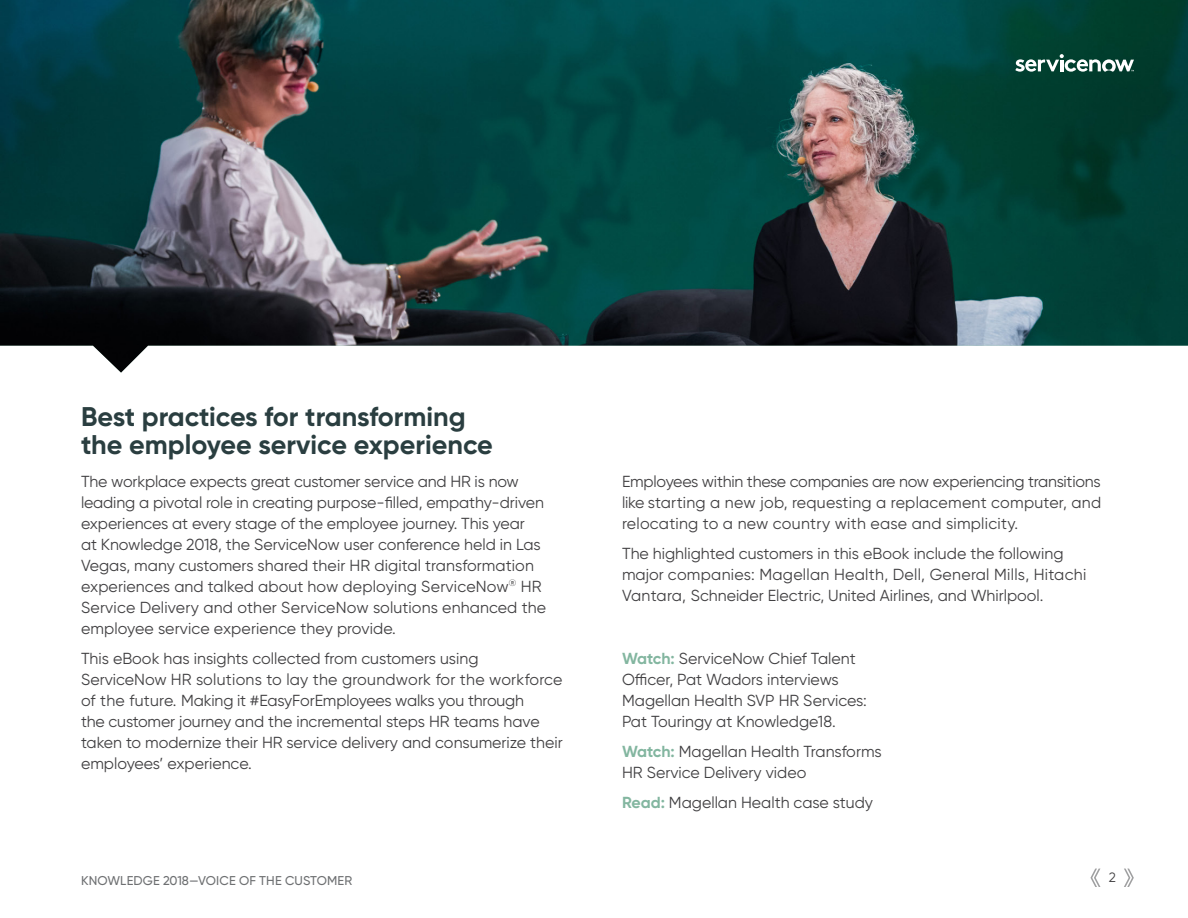
<style>
.page{position:relative;width:1188px;height:918px;background:#fff}
.page>*{position:absolute;margin:0;border:0;box-sizing:border-box;transform-origin:0 0}
.t1{font:700 27px/28.5px "Gilroy";color:#2a3e40}
.t2{font:15.9px/21px "Gilroy";color:#414042}
.t3{font:13.5px "Gilroy";color:#414042}
.t4{font:500 12.75px "Gilroy";letter-spacing:.01em;color:#6e7072}
.s1{font-weight:700;color:#83b6a0}
</style>
<div class="page">
<svg style="left:1124px;top:869px;width:10px;height:18px"></svg>
<svg style="left:1090px;top:869px;width:10px;height:18px"></svg>
<img style="left:0;top:0;width:1188px;height:373px">
<svg style="left:1015px;top:54px;width:119px;height:18px"></svg>
<h1 class="t1" style="left:81px;top:402px;width:413px">Best practices for transforming the employee service experience</h1>
<p class="t2" style="left:81px;top:470px;width:467px">The workplace expects great customer service and HR is now leading a pivotal role in creating purpose-filled, empathy-driven experiences at every stage of the employee journey. This year<br>at Knowledge 2018, the ServiceNow user conference held in Las Vegas, many customers shared their HR digital transformation experiences and talked about how deploying ServiceNow<sup>®</sup> HR Service Delivery and other ServiceNow solutions enhanced the employee service experience they provide.</p>
<p class="t2" style="left:81px;top:648px;width:483px">This eBook has insights collected from customers using ServiceNow HR solutions to lay the groundwork for the workforce of the future. Making it #EasyForEmployees walks you through<br>the customer journey and the incremental steps HR teams have taken to modernize their HR service delivery and consumerize their employees’ experience.</p>
<p class="t4" style="left:81px;top:873px;width:273px">KNOWLEDGE 2018—VOICE OF THE CUSTOMER</p>
<p class="t2" style="left:622px;top:470px;width:481px;text-align:justify">Employees within these companies are now experiencing transitions like starting a new job, requesting a replacement computer, and relocating to a new country with ease and simplicity.</p>
<p class="t2" style="left:622px;top:543px;width:466px">The highlighted customers in this eBook include the following major companies: Magellan Health, Dell, General Mills, Hitachi<br>Vantara, Schneider Electric, United Airlines, and Whirlpool.</p>
<p class="t2" style="left:622px;top:648px;width:246px"><span class="s1">Watch:</span> ServiceNow Chief Talent<br>Officer, Pat Wadors interviews<br>Magellan Health SVP HR Services:<br>Pat Touringy at Knowledge18.</p>
<p class="t2" style="left:622px;top:741px;width:261px"><span class="s1">Watch:</span> Magellan Health Transforms<br>HR Service Delivery video</p>
<p class="t2" style="left:622px;top:792px;width:252px"><span class="s1">Read:</span> Magellan Health case study</p>
<p class="t3" style="left:1109px;top:869px;width:9px">2</p>
</div>
